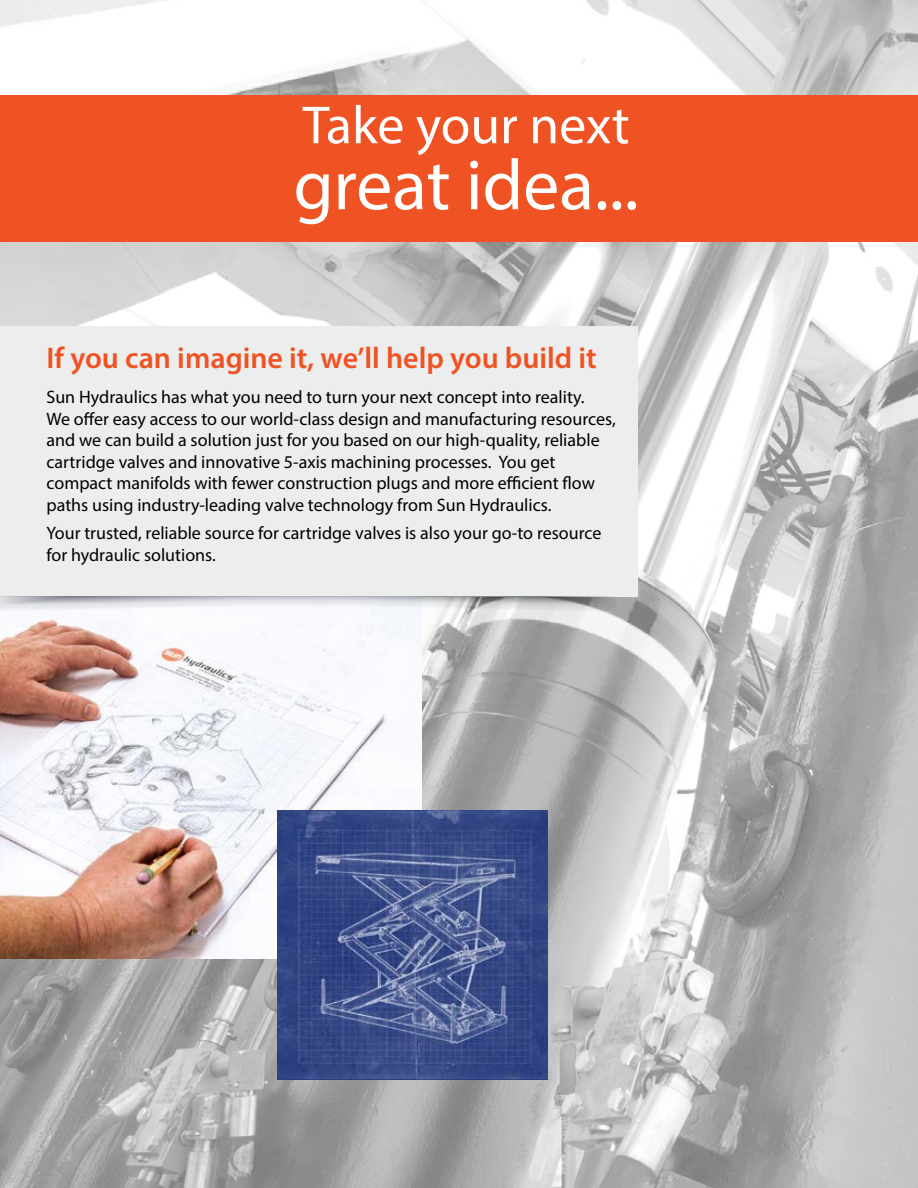
<style>
.page{position:relative;width:918px;height:1188px;background:#fff}
.page>*{position:absolute;margin:0;border:0;box-sizing:border-box;transform-origin:0 0}
.t1{font:72px "Myriad Pro";color:#fff}
.t2{font:54px "Myriad Pro";color:#fff}
.t3{font:600 30px "Myriad Pro";color:#f05323}
.t4{font:18px/21.6px "Myriad Pro";color:#000}
</style>
<div class="page">
<img style="left:0;top:0;width:918px;height:1188px">
<div style="left:0;top:95px;width:918px;height:147px;background:#f05323"></div>
<img style="left:0;top:612px;width:421px;height:347px">
<img style="left:278px;top:810px;width:270px;height:270px">
<div style="left:0;top:327px;width:637px;height:270px;background:#eceded"></div>
<svg style="left:0;top:596px;width:620px;height:16px"></svg>
<h2 class="t2" style="left:303px;top:92px;width:329px">Take your next</h2>
<h1 class="t1" style="left:294px;top:141px;width:347px">great idea...</h1>
<h3 class="t3" style="left:46px;top:339px;width:552px">If you can imagine it, we’ll help you build it</h3>
<p class="t4" style="left:46px;top:386px;width:571px">Sun Hydraulics has what you need to turn your next concept into reality.<br>We offer easy access to our world-class design and manufacturing resources, and we can build a solution just for you based on our high-quality, reliable cartridge valves and innovative 5-axis machining processes. You get compact manifolds with fewer construction plugs and more efficient flow paths using industry-leading valve technology from Sun Hydraulics.</p>
<p class="t4" style="left:46px;top:522px;width:556px">Your trusted, reliable source for cartridge valves is also your go-to resource for hydraulic solutions.</p>
</div>
